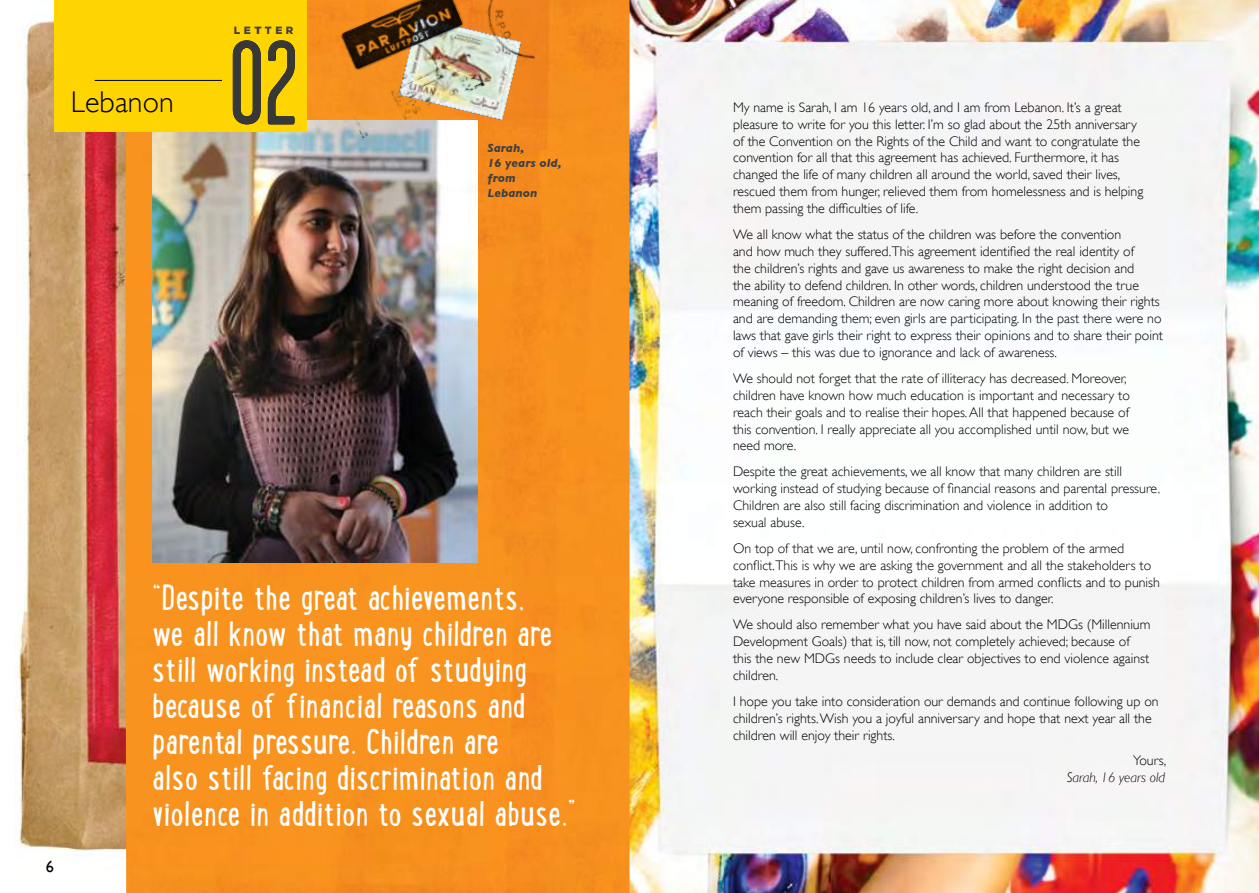
<style>
.page{position:relative;width:1259px;height:893px;background:#fff}
.page>*{position:absolute;margin:0;border:0;box-sizing:border-box;transform-origin:0 0}
.t1{font:31.5px/36px "Lunch Box";letter-spacing:.005em;color:#fff}
.t2{font:300 30px "Gill Sans";letter-spacing:.005em;color:#000}
.t3{font:16.35px "Gill Sans";color:#000}
.t4{font:300 13.8px/16.8px "Gill Sans";color:#000}
.t5{font:italic 300 13.8px "Gill Sans";color:#000}
.t6{font:italic 700 12px/15px "Gill Sans";letter-spacing:.005em;color:#414042}
.t7{font:900 10.5px "Gotham";letter-spacing:.34em;color:#414042}
</style>
<div class="page">
<img style="left:629px;top:0;width:630px;height:893px">
<img style="left:14px;top:20px;width:111px;height:837px">
<div style="left:125px;top:0;width:504px;height:893px;background:#f8921f"></div>
<img style="left:152px;top:120px;width:325px;height:442px">
<div style="left:54px;top:0;width:252px;height:132px;background:#fed401"></div>
<hr style="left:95px;top:80px;width:127px;height:1px;background:#000">
<img style="left:233px;top:40px;width:62px;height:85px">
<img style="left:312px;top:0;width:225px;height:138px">
<h2 class="t2" style="left:71px;top:78px;width:105px">Lebanon</h2>
<p class="t7" style="left:234px;top:24px;width:61px">LETTER</p>
<p class="t6" style="left:487px;top:140px;width:76px">Sarah,<br>16 years old, from<br>Lebanon</p>
<p class="t3" style="left:46px;top:857px;width:10px">6</p>
<p class="t1" style="left:152px;top:578px;width:425px">“Despite the great achievements,<br>we all know that many children are still working instead of studying because of financial reasons and parental pressure. Children are<br>also still facing discrimination and violence in addition to sexual abuse.”</p>
<p class="t4" style="left:733px;top:98px;width:412px">My name is Sarah, I am 16 years old, and I am from Lebanon. It’s a great pleasure to write for you this letter. I’m so glad about the 25th anniversary of the Convention on the Rights of the Child and want to congratulate the convention for all that this agreement has achieved. Furthermore, it has changed the life of many children all around the world, saved their lives, rescued them from hunger, relieved them from homelessness and is helping them passing the difficulties of life.</p>
<p class="t4" style="left:733px;top:225px;width:431px">We all know what the status of the children was before the convention<br>and how much they suffered.This agreement identified the real identity of<br>the children’s rights and gave us awareness to make the right decision and<br>the ability to defend children. In other words, children understood the true meaning of freedom. Children are now caring more about knowing their rights and are demanding them; even girls are participating. In the past there were no laws that gave girls their right to express their opinions and to share their point of views – this was due to ignorance and lack of awareness.</p>
<p class="t4" style="left:733px;top:369px;width:398px">We should not forget that the rate of illiteracy has decreased. Moreover, children have known how much education is important and necessary to reach their goals and to realise their hopes. All that happened because of this convention. I really appreciate all you accomplished until now, but we need more.</p>
<p class="t4" style="left:733px;top:463px;width:428px">Despite the great achievements, we all know that many children are still working instead of studying because of financial reasons and parental pressure.<br>Children are also still facing discrimination and violence in addition to<br>sexual abuse.</p>
<p class="t4" style="left:733px;top:539px;width:428px">On top of that we are, until now, confronting the problem of the armed conflict.This is why we are asking the government and all the stakeholders to take measures in order to protect children from armed conflicts and to punish everyone responsible of exposing children’s lives to danger.</p>
<p class="t4" style="left:733px;top:616px;width:419px">We should also remember what you have said about the MDGs (Millennium Development Goals) that is, till now, not completely achieved; because of this the new MDGs needs to include clear objectives to end violence against children.</p>
<p class="t4" style="left:733px;top:692px;width:427px">I hope you take into consideration our demands and continue following up on children’s rights. Wish you a joyful anniversary and hope that next year all the children will enjoy their rights.</p>
<p class="t4" style="left:1133px;top:752px;width:35px">Yours,</p>
<p class="t5" style="left:1066px;top:770px;width:100px">Sarah, 16 years old</p>
</div>
